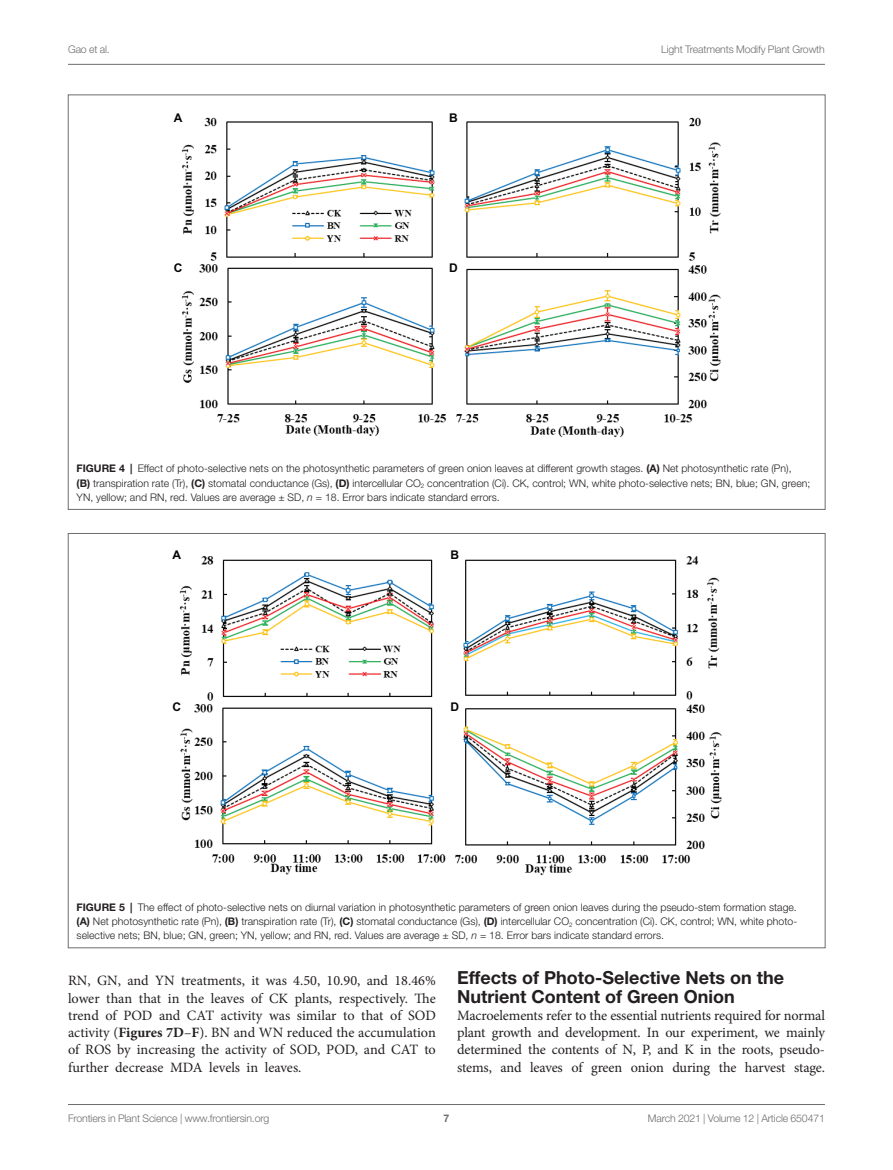
<style>
.page{position:relative;width:893px;height:1170px;background:#fff}
.page>*{position:absolute;margin:0;border:0;box-sizing:border-box;transform-origin:0 0}
.HEAD_2{font:700 18px/18.8px "Helvetica Neue LT Std";color:#231f20}
.TEXT_FLUSH{font:14.25px/17.2px "Minion Pro";letter-spacing:-.01em;color:#231f20;text-align:justify}
.t1{font:700 12px "Arial";color:#040503}
.FIG_LEG{font:300 10.5px/14.2px "Helvetica Neue LT Std";color:#231f20}
.t2{font:300 10.5px "Helvetica Neue LT Std";letter-spacing:-.015em;color:#6c6d70}
.t3{font:700 10.5px "Helvetica Neue LT Std";color:#6c6d70}
.s1{font-weight:700}
.s2{font-style:italic}
</style>
<div class="page">
<hr style="left:68px;top:64px;width:757px;height:1px;background:#6c6d70">
<hr style="left:68px;top:1104px;width:757px;height:1px;background:#6c6d70">
<img style="left:181px;top:117px;width:540px;height:321px">
<img style="left:179px;top:556px;width:543px;height:319px">
<p class="t2" style="left:68px;top:42px;width:43px">Gao et al.</p>
<p class="t2" style="left:661px;top:42px;width:165px">Light Treatments Modify Plant Growth</p>
<p class="t1" style="left:174px;top:110px;width:10px">A</p>
<p class="t1" style="left:449px;top:110px;width:10px">B</p>
<p class="t1" style="left:174px;top:259px;width:10px">C</p>
<p class="t1" style="left:449px;top:259px;width:10px">D</p>
<p class="FIG_LEG" style="left:77px;top:461px;width:735px"><span class="s1">FIGURE 4 |</span> Effect of photo-selective nets on the photosynthetic parameters of green onion leaves at different growth stages. <span class="s1">(A)</span> Net photosynthetic rate (Pn),<br><span class="s1">(B)</span> transpiration rate (Tr), <span class="s1">(C)</span> stomatal conductance (Gs), <span class="s1">(D)</span> intercellular CO<sub>2</sub> concentration (Ci). CK, control; WN, white photo-selective nets; BN, blue; GN, green;<br>YN, yellow; and RN, red. Values are average ± SD, <span class="s2">n</span> = 18. Error bars indicate standard errors.</p>
<p class="t1" style="left:173px;top:546px;width:10px">A</p>
<p class="t1" style="left:450px;top:546px;width:10px">B</p>
<p class="t1" style="left:173px;top:698px;width:10px">C</p>
<p class="t1" style="left:450px;top:698px;width:10px">D</p>
<p class="FIG_LEG" style="left:77px;top:899px;width:722px;text-align:justify"><span class="s1">FIGURE 5 |</span> The effect of photo-selective nets on diurnal variation in photosynthetic parameters of green onion leaves during the pseudo-stem formation stage. <span class="s1">(A)</span> Net photosynthetic rate (Pn), <span class="s1">(B)</span> transpiration rate (Tr), <span class="s1">(C)</span> stomatal conductance (Gs), <span class="s1">(D)</span> intercellular CO<sub>2</sub> concentration (Ci). CK, control; WN, white photo&shy;selective nets; BN, blue; GN, green; YN, yellow; and RN, red. Values are average ± SD, <span class="s2">n</span> = 18. Error bars indicate standard errors.</p>
<p class="TEXT_FLUSH" style="left:68px;top:972px;width:369px">RN, GN, and YN treatments, it was 4.50, 10.90, and 18.46% lower than that in the leaves of CK plants, respectively. The trend of POD and CAT activity was similar to that of SOD activity (<span class="s1">Figures 7D</span>–<span class="s1">F</span>). BN and WN reduced the accumulation of ROS by increasing the activity of SOD, POD, and CAT to further decrease MDA levels in leaves.</p>
<p class="HEAD_2" style="left:457px;top:967px;width:329px">Effects of Photo-Selective Nets on the<br>Nutrient Content of Green Onion</p>
<p class="TEXT_FLUSH" style="left:457px;top:1006px;width:369px">Macroelements refer to the essential nutrients required for normal plant growth and development. In our experiment, we mainly determined the contents of N, P, and K in the roots, pseudo&shy;stems, and leaves of green onion during the harvest stage.</p>
<p class="t2" style="left:68px;top:1111px;width:203px">Frontiers in Plant Science | www.frontiersin.org</p>
<p class="t3" style="left:444px;top:1111px;width:7px">7</p>
<p class="t2" style="left:648px;top:1111px;width:178px">March 2021 | Volume 12 | Article 650471</p>
</div>
